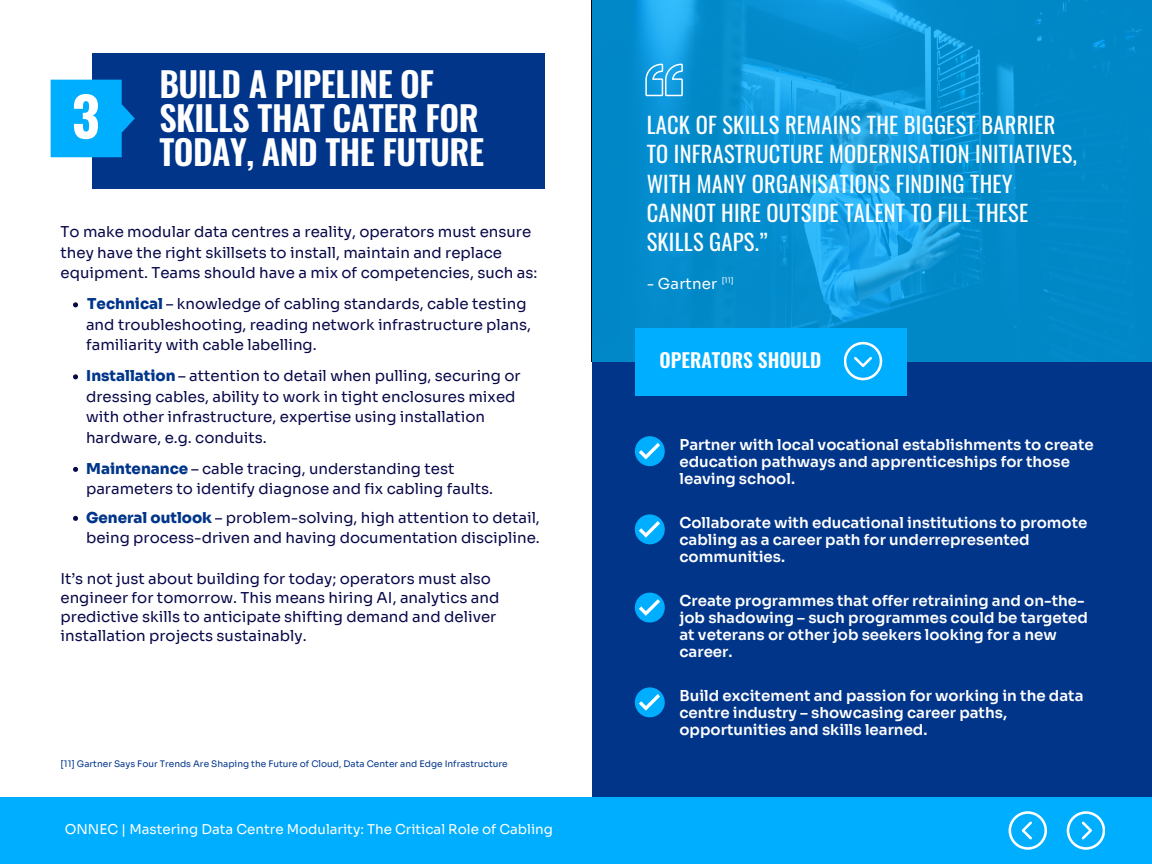
<style>
.page{position:relative;width:1152px;height:864px;background:#fff}
.page>*{position:absolute;margin:0;border:0;box-sizing:border-box;transform-origin:0 0}
.t1{font:700 54px "Oswald";color:#fff}
.t2{font:600 34.35px/34.3px "Oswald";letter-spacing:-.015em;color:#fff}
.t3{font:22.5px/29.2px "Oswald";letter-spacing:.01em;color:#fff}
.t4{font:600 19.5px "Oswald";color:#fff}
.t5{font:15px/20.5px "Sora";color:#070749}
.t6{font:600 15px/16.8px "Sora";color:#fff}
.t7{font:800 15px "Sora";color:#00358a}
.t8{font:15px "Sora";letter-spacing:.01em;color:#fff}
.t9{font:13.5px "Sora";color:#fff}
.t10{font:9px "Sora";color:#00358a}
.t11{font:7.5px "Sora";color:#fff}
</style>
<div class="page">
<div style="left:592px;top:19px;width:560px;height:811px;background:#00358a"></div>
<svg style="left:592px;top:0;width:560px;height:361px;background:#078fd0"></svg>
<svg style="left:646px;top:64px;width:37px;height:32px"></svg>
<div style="left:0;top:797px;width:1152px;height:67px;background:#00aeff"></div>
<div style="left:93px;top:53px;width:452px;height:136px;background:#00358a"></div>
<svg style="left:51px;top:80px;width:84px;height:77px;background:#009eef"></svg>
<div style="left:635px;top:329px;width:272px;height:67px;background:#00aeff"></div>
<svg style="left:844px;top:342px;width:38px;height:38px"></svg>
<div style="left:635px;top:436px;width:30px;height:30px;background:#00aeff;border-radius:50%"></div>
<svg style="left:639px;top:443px;width:21px;height:16px"></svg>
<div style="left:635px;top:514px;width:30px;height:30px;background:#00aeff;border-radius:50%"></div>
<svg style="left:639px;top:521px;width:21px;height:17px"></svg>
<div style="left:635px;top:593px;width:30px;height:30px;background:#00aeff;border-radius:50%"></div>
<svg style="left:639px;top:599px;width:21px;height:17px"></svg>
<div style="left:635px;top:687px;width:30px;height:30px;background:#00aeff;border-radius:50%"></div>
<svg style="left:639px;top:694px;width:21px;height:17px"></svg>
<svg style="left:1067px;top:811px;width:38px;height:39px"></svg>
<svg style="left:1009px;top:812px;width:38px;height:38px"></svg>
<svg style="left:73px;top:302px;width:5px;height:5px"></svg>
<svg style="left:73px;top:374px;width:5px;height:5px"></svg>
<svg style="left:73px;top:467px;width:5px;height:5px"></svg>
<svg style="left:73px;top:516px;width:5px;height:5px"></svg>
<h1 class="t1" style="left:72px;top:74px;width:29px">3</h1>
<h2 class="t2" style="left:159px;top:65px;width:326px">BUILD A PIPELINE OF<br>SKILLS THAT CATER FOR<br>TODAY, AND THE FUTURE</h2>
<p class="t5" style="left:61px;top:222px;width:478px">To make modular data centres a reality, operators must ensure they have the right skillsets to install, maintain and replace equipment. Teams should have a mix of competencies, such as:</p>
<p class="t5" style="left:86px;top:294px;width:447px;text-indent:18px">chnical – knowledge of cabling standards, cable testing and troubleshooting, reading network infrastructure plans, familiarity with cable labelling.</p>
<p class="t5" style="left:86px;top:366px;width:436px;text-indent:42px">lation – attention to detail when pulling, securing or dressing cables, ability to work in tight enclosures mixed with other infrastructure, expertise using installation hardware, e.g. conduits.</p>
<p class="t5" style="left:86px;top:459px;width:409px;text-indent:27px">ntenance – cable tracing, understanding test parameters to identify diagnose and fix cabling faults.</p>
<p class="t5" style="left:86px;top:508px;width:455px;text-align:right">tlook – problem-solving, high attention to detail,<br>being process-driven and having documentation discipline.</p>
<p class="t5" style="left:61px;top:569px;width:440px;line-height:19px">It’s not just about building for today; operators must also engineer for tomorrow. This means hiring AI, analytics and predictive skills to anticipate shifting demand and deliver installation projects sustainably.</p>
<p class="t7" style="left:87px;top:294px;width:77px">Technical</p>
<p class="t7" style="left:86px;top:366px;width:91px">Installation</p>
<p class="t7" style="left:86px;top:459px;width:104px">Maintenance</p>
<p class="t7" style="left:86px;top:508px;width:128px">General outlook</p>
<p class="t10" style="left:61px;top:758px;width:449px">[11] Gartner Says Four Trends Are Shaping the Future of Cloud, Data Center and Edge Infrastructure</p>
<p class="t9" style="left:65px;top:821px;width:490px">ONNEC | Mastering Data Centre Modularity: The Critical Role of Cabling</p>
<h3 class="t3" style="left:647px;top:109px;width:432px">LACK OF SKILLS REMAINS THE BIGGEST BARRIER TO INFRASTRUCTURE MODERNISATION INITIATIVES, WITH MANY ORGANISATIONS FINDING THEY CANNOT HIRE OUTSIDE TALENT TO FILL THESE SKILLS GAPS.”</h3>
<p class="t8" style="left:647px;top:275px;width:72px">- Gartner</p>
<p class="t11" style="left:722px;top:275px;width:13px">[11]</p>
<h3 class="t4" style="left:660px;top:345px;width:163px">OPERATORS SHOULD</h3>
<p class="t6" style="left:679px;top:436px;width:416px">Partner with local vocational establishments to create education pathways and apprenticeships for those leaving school.</p>
<p class="t6" style="left:679px;top:515px;width:410px">Collaborate with educational institutions to promote cabling as a career path for underrepresented communities.</p>
<p class="t6" style="left:679px;top:593px;width:410px">Create programmes that offer retraining and on-the&shy;job shadowing – such programmes could be targeted at veterans or other job seekers looking for a new career.</p>
<p class="t6" style="left:679px;top:688px;width:406px">Build excitement and passion for working in the data centre industry – showcasing career paths, opportunities and skills learned.</p>
</div>
